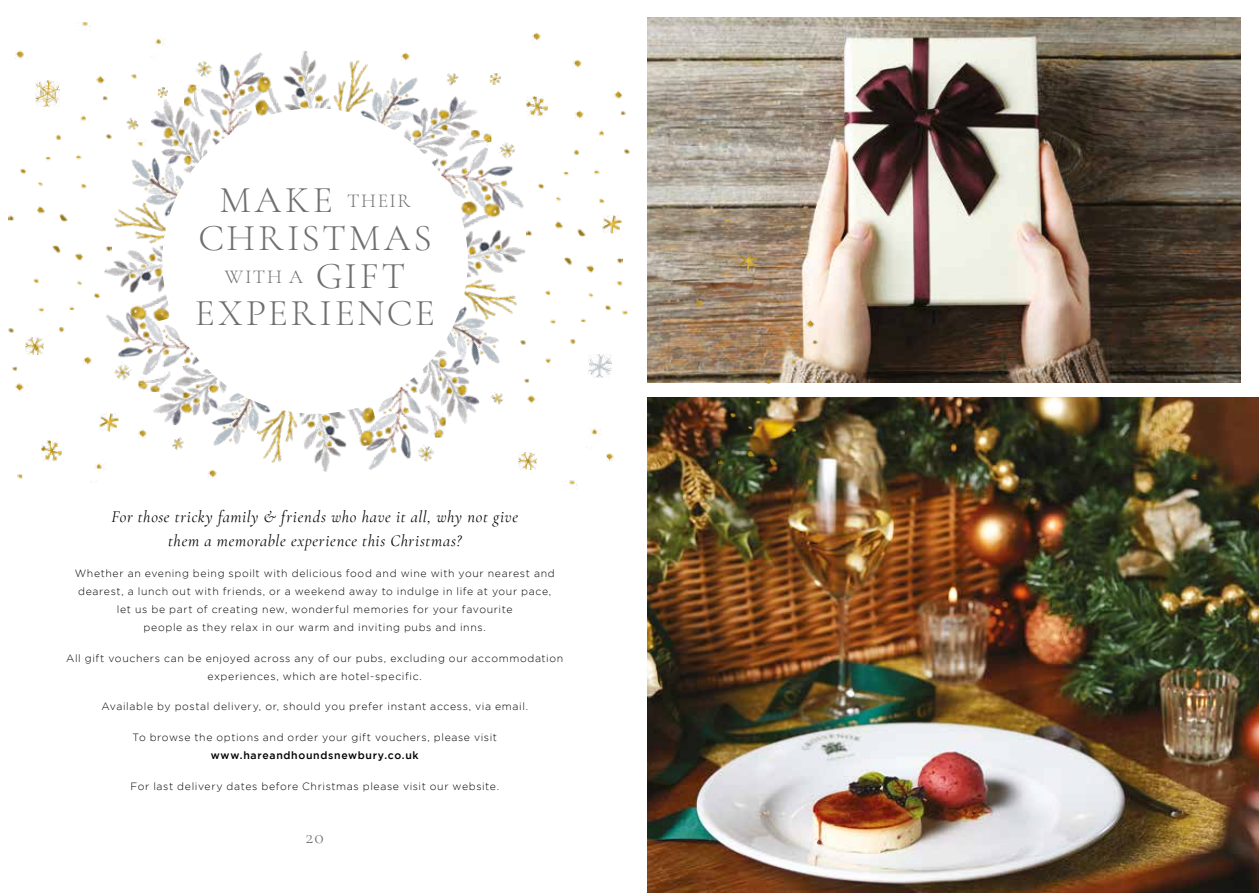
<style>
.page{position:relative;width:1259px;height:893px;background:#fff}
.page>*{position:absolute;margin:0;border:0;box-sizing:border-box;transform-origin:0 0}
.t1{font:300 37.8px "Cormorant Garamond";letter-spacing:.07em;color:#706f6f}
.t2{font:300 19.65px "Cormorant Garamond";letter-spacing:.08em;color:#706f6f}
.t3{font:300 19.5px "Cormorant Garamond";color:#706f6f}
.t4{font:italic 16.5px/24px "Cormorant Garamond";letter-spacing:.04em;color:#000;text-align:center}
.t5{font:300 10.5px/18px "Gotham";letter-spacing:.06em;color:#000;text-align:center}
.t6{font:500 10.5px "Gotham";letter-spacing:.065em;color:#000}
.s1{font-size:37.8px}
</style>
<div class="page">
<img style="left:289px;top:50px;width:32px;height:59px">
<img style="left:219px;top:52px;width:44px;height:87px">
<img style="left:150px;top:88px;width:72px;height:57px">
<img style="left:184px;top:84px;width:20px;height:33px">
<img style="left:196px;top:60px;width:16px;height:18px">
<img style="left:126px;top:118px;width:13px;height:12px">
<img style="left:248px;top:71px;width:48px;height:52px">
<svg style="left:157px;top:88px;width:10px;height:9px"></svg>
<img style="left:401px;top:52px;width:9px;height:9px">
<img style="left:606px;top:453px;width:8px;height:8px">
<img style="left:150px;top:131px;width:7px;height:2px">
<img style="left:309px;top:413px;width:32px;height:59px">
<img style="left:368px;top:384px;width:43px;height:86px">
<img style="left:407px;top:377px;width:73px;height:57px">
<img style="left:425px;top:405px;width:21px;height:33px">
<img style="left:417px;top:444px;width:18px;height:18px">
<img style="left:491px;top:392px;width:12px;height:13px">
<img style="left:333px;top:399px;width:49px;height:52px">
<img style="left:467px;top:232px;width:60px;height:35px">
<img style="left:438px;top:135px;width:89px;height:97px">
<img style="left:432px;top:96px;width:55px;height:73px">
<img style="left:459px;top:130px;width:32px;height:21px">
<img style="left:496px;top:140px;width:21px;height:20px">
<img style="left:446px;top:73px;width:13px;height:13px">
<img style="left:453px;top:194px;width:52px;height:49px">
<img style="left:112px;top:255px;width:51px;height:33px">
<img style="left:112px;top:317px;width:80px;height:41px">
<img style="left:142px;top:353px;width:58px;height:73px">
<img style="left:138px;top:371px;width:33px;height:21px">
<img style="left:114px;top:363px;width:18px;height:17px">
<img style="left:171px;top:437px;width:13px;height:13px">
<img style="left:125px;top:279px;width:52px;height:49px">
<img style="left:321px;top:60px;width:47px;height:50px">
<img style="left:345px;top:67px;width:98px;height:92px">
<img style="left:263px;top:411px;width:46px;height:52px">
<img style="left:187px;top:363px;width:98px;height:92px">
<img style="left:466px;top:267px;width:51px;height:47px">
<img style="left:417px;top:291px;width:92px;height:98px">
<img style="left:114px;top:209px;width:51px;height:46px">
<img style="left:120px;top:133px;width:93px;height:98px">
<div style="left:162px;top:108px;width:306px;height:306px;background:#fff;border-radius:50%"></div>
<img style="left:8px;top:75px;width:104px;height:146px">
<img style="left:8px;top:245px;width:104px;height:147px">
<img style="left:42px;top:440px;width:20px;height:21px">
<svg style="left:490px;top:73px;width:11px;height:11px"></svg>
<img style="left:518px;top:453px;width:18px;height:17px">
<img style="left:25px;top:337px;width:19px;height:17px">
<img style="left:100px;top:414px;width:19px;height:17px">
<img style="left:36px;top:81px;width:24px;height:25px">
<img style="left:518px;top:258px;width:105px;height:146px">
<img style="left:138px;top:423px;width:15px;height:15px">
<img style="left:573px;top:59px;width:9px;height:9px">
<img style="left:208px;top:469px;width:9px;height:9px">
<img style="left:532px;top:32px;width:9px;height:9px">
<img style="left:15px;top:51px;width:9px;height:8px">
<img style="left:569px;top:480px;width:8px;height:6px">
<img style="left:82px;top:22px;width:8px;height:5px">
<img style="left:608px;top:270px;width:20px;height:51px">
<img style="left:17px;top:474px;width:6px;height:5px">
<img style="left:131px;top:74px;width:21px;height:21px">
<img style="left:527px;top:90px;width:103px;height:147px">
<img style="left:95px;top:463px;width:11px;height:8px">
<img style="left:155px;top:38px;width:9px;height:8px">
<img style="left:591px;top:428px;width:10px;height:8px">
<img style="left:647px;top:398px;width:612px;height:495px">
<img style="left:647px;top:18px;width:593px;height:365px">
<img style="left:738px;top:252px;width:19px;height:18px">
<img style="left:686px;top:293px;width:24px;height:26px">
<img style="left:711px;top:212px;width:29px;height:32px">
<img style="left:718px;top:309px;width:105px;height:156px">
<h2 class="t2" style="left:219px;top:189px;width:193px"><span class="s1">MAKE</span> THEIR</h2>
<h1 class="t1" style="left:198px;top:215px;width:235px">CHRISTMAS</h1>
<h2 class="t2" style="left:225px;top:265px;width:182px">WITH A <span class="s1">GIFT</span></h2>
<h1 class="t1" style="left:195px;top:290px;width:242px">EXPERIENCE</h1>
<h3 class="t4" style="left:111px;top:505px;width:408px">For those tricky family &amp; friends who have it all, why not give them a memorable experience this Christmas?</h3>
<p class="t5" style="left:75px;top:564px;width:481px">Whether an evening being spoilt with delicious food and wine with your nearest and dearest, a lunch out with friends, or a weekend away to indulge in life at your pace, let us be part of creating new, wonderful memories for your favourite<br>people as they relax in our warm and inviting pubs and inns.</p>
<p class="t5" style="left:66px;top:649px;width:498px">All gift vouchers can be enjoyed across any of our pubs, excluding our accommodation experiences, which are hotel-specific.</p>
<p class="t5" style="left:101px;top:697px;width:428px">Available by postal delivery, or, should you prefer instant access, via email.</p>
<p class="t5" style="left:132px;top:728px;width:366px">To browse the options and order your gift vouchers, please visit</p>
<p class="t6" style="left:211px;top:749px;width:209px">www.hareandhoundsnewbury.co.uk</p>
<p class="t5" style="left:130px;top:777px;width:370px">For last delivery dates before Christmas please visit our website.</p>
<h3 class="t3" style="left:305px;top:825px;width:20px">20</h3>
</div>
